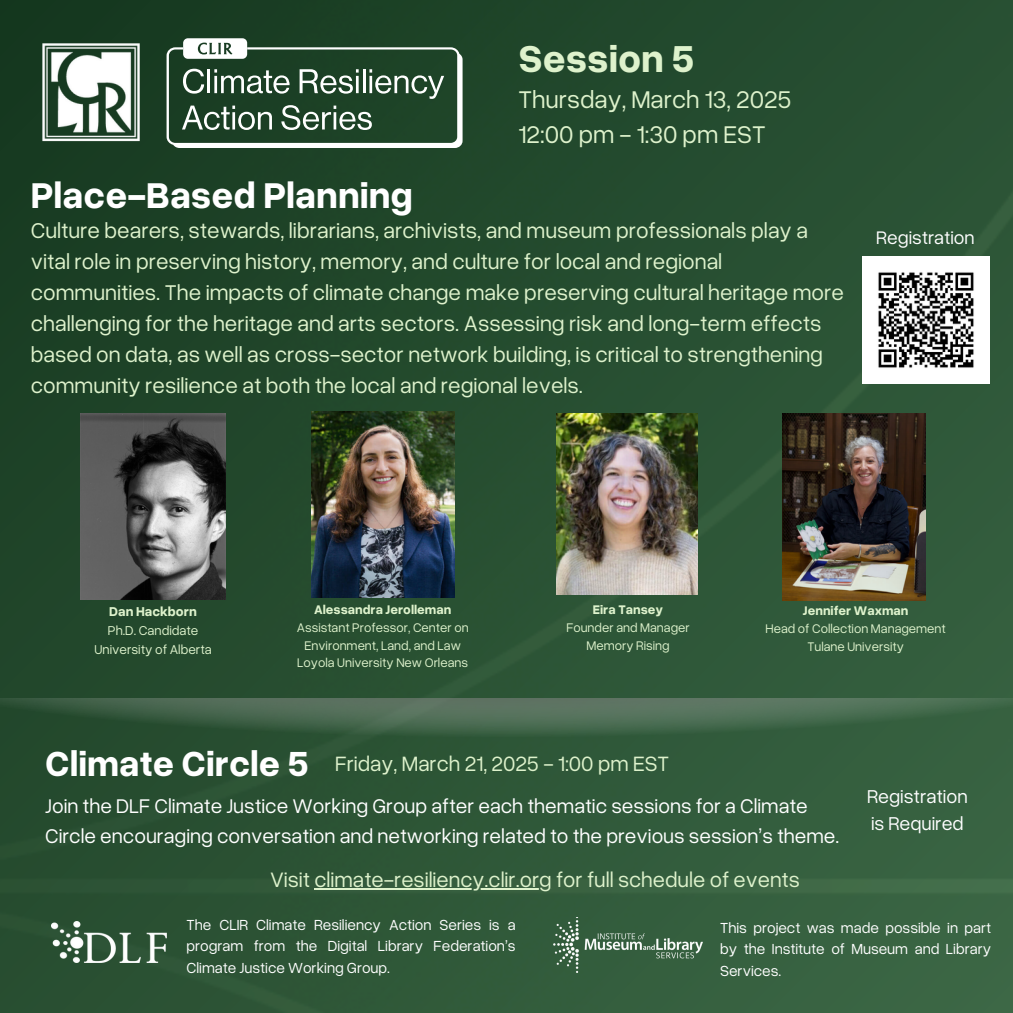
<style>
.page{position:relative;width:1013px;height:1013px;background:#fff}
.page>*{position:absolute;margin:0;border:0;box-sizing:border-box;transform-origin:0 0}
.t1{font:700 39.75px "Overused Grotesk";color:#def2cc}
.t2{font:700 38px "Overused Grotesk";color:#fff}
.t3{font:700 36.88px "Overused Grotesk";color:#fff}
.t4{font:25.62px/35.6px "Overused Grotesk";color:#def2cc}
.t5{font:22.62px/31px "Overused Grotesk";color:#def2cc}
.t6{font:22.12px "Overused Grotesk";color:#def2cc}
.t7{font:22px "Overused Grotesk";color:#def2cc}
.t8{font:21px/29px "Overused Grotesk";color:#fff}
.t9{font:19.75px/27.2px "Overused Grotesk";color:#fff}
.t10{font:19.25px "Overused Grotesk";color:#fff}
.t11{font:15.5px/21.5px "Overused Grotesk";color:#fff;text-align:justify}
.t12{font:13.62px "Overused Grotesk";color:#def2cc}
.t13{font:700 13.62px "Overused Grotesk";color:#def2cc}
.t14{font:13.25px/17.8px "Overused Grotesk";color:#def2cc;text-align:center}
.t15{font:700 13.25px "Overused Grotesk";color:#def2cc}
</style>
<div class="page">
<img style="left:0;top:0;width:1012px;height:1012px">
<svg style="left:166px;top:38px;width:296px;height:110px;background:#48654f"></svg>
<img style="left:553px;top:917px;width:149px;height:55px">
<img style="left:42px;top:43px;width:98px;height:102px">
<img style="left:51px;top:921px;width:115px;height:41px">
<img style="left:0;top:698px;width:1012px;height:38px">
<img style="left:80px;top:413px;width:146px;height:186px">
<img style="left:311px;top:411px;width:143px;height:187px">
<img style="left:557px;top:413px;width:140px;height:181px">
<img style="left:782px;top:413px;width:143px;height:187px">
<img style="left:862px;top:256px;width:127px;height:127px">
<hr style="left:314px;top:888px;width:237px;height:2px;background:#def2cc">
<p class="t1" style="left:518px;top:32px;width:178px">Session 5</p>
<p class="t4" style="left:518px;top:80px;width:274px">Thursday, March 13, 2025<br>12:00 pm - 1:30 pm EST</p>
<p class="t2" style="left:31px;top:170px;width:383px">Place-Based Planning</p>
<p class="t5" style="left:31px;top:213px;width:814px">Culture bearers, stewards, librarians, archivists, and museum professionals play a vital role in preserving history, memory, and culture for local and regional communities. The impacts of climate change make preserving cultural heritage more challenging for the heritage and arts sectors. Assessing risk and long-term effects based on data, as well as cross-sector network building, is critical to strengthening community resilience at both the local and regional levels.</p>
<p class="t10" style="left:876px;top:224px;width:100px">Registration</p>
<h3 class="t13" style="left:109px;top:602px;width:89px">Dan Hackborn</h3>
<h4 class="t12" style="left:108px;top:621px;width:92px">Ph.D. Candidate</h4>
<p class="t12" style="left:95px;top:640px;width:119px">University of Alberta</p>
<h1 class="t15" style="left:314px;top:600px;width:139px">Alessandra Jerolleman</h1>
<h2 class="t14" style="left:297px;top:617px;width:173px">Assistant Professor, Center on<br>Environment, Land, and Law</h2>
<h1 class="t14" style="left:297px;top:653px;width:172px">Loyola University New Orleans</h1>
<p class="t15" style="left:593px;top:600px;width:72px">Eira Tansey</p>
<p class="t14" style="left:566px;top:617px;width:125px">Founder and Manager</p>
<p class="t14" style="left:586px;top:635px;width:85px">Memory Rising</p>
<p class="t3" style="left:45px;top:739px;width:265px">Climate Circle 5</p>
<p class="t7" style="left:335px;top:749px;width:336px">Friday, March 21, 2025 - 1:00 pm EST</p>
<p class="t15" style="left:803px;top:602px;width:107px">Jennifer Waxman</p>
<p class="t14" style="left:765px;top:619px;width:182px">Head of Collection Management</p>
<p class="t14" style="left:807px;top:637px;width:98px">Tulane University</p>
<p class="t8" style="left:45px;top:790px;width:795px">Join the DLF Climate Justice Working Group after each thematic sessions for a Climate<br>Circle encouraging conversation and networking related to the previous session’s theme.</p>
<p class="t9" style="left:867px;top:781px;width:102px">Registration is Required</p>
<p class="t6" style="left:270px;top:864px;width:531px">Visit climate-resiliency.clir.org for full schedule of events</p>
<p class="t11" style="left:187px;top:912px;width:330px">The CLIR Climate Resiliency Action Series is a program from the Digital Library Federation’s Climate Justice Working Group.</p>
<p class="t11" style="left:720px;top:915px;width:272px">This project was made possible in part by the Institute of Museum and Library Services.</p>
</div>
